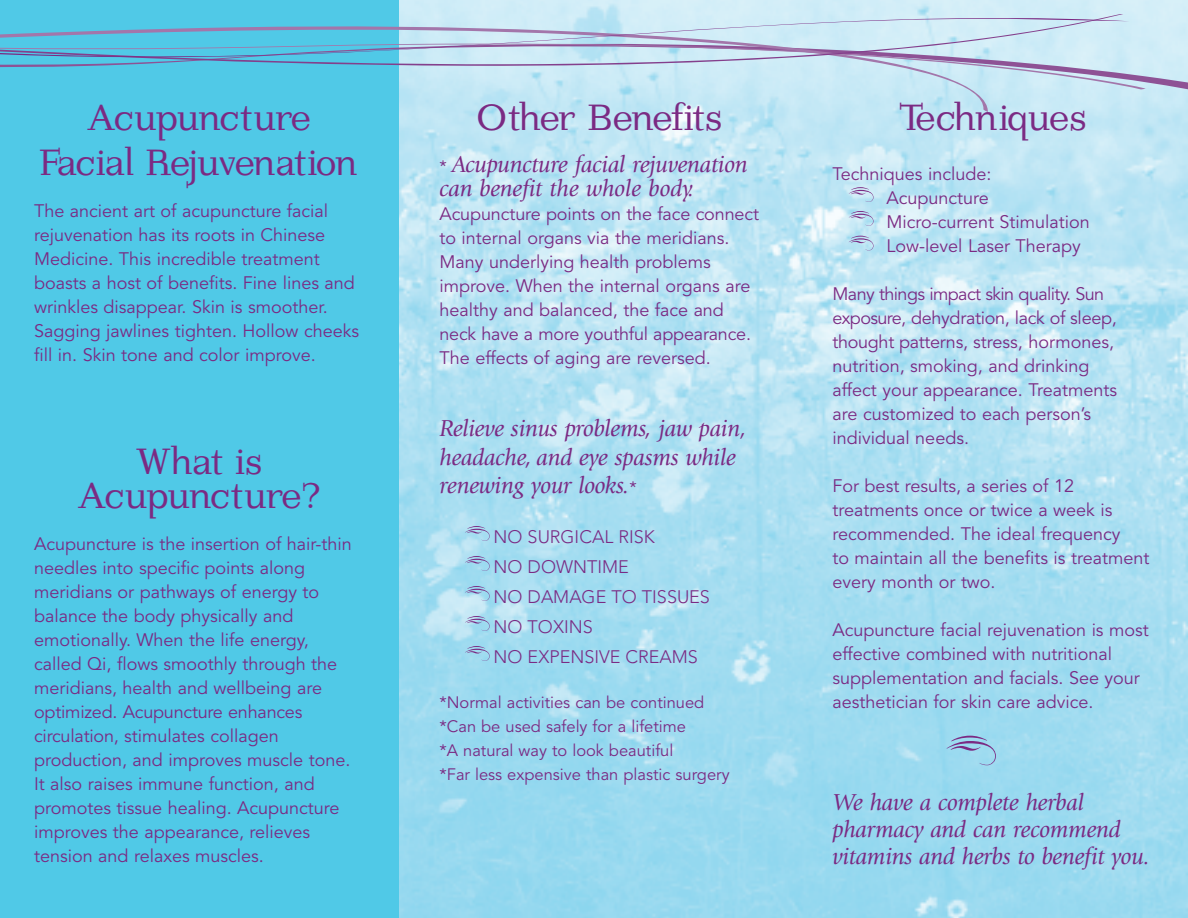
<style>
.page{position:relative;width:1188px;height:918px;background:#fff}
.page>*{position:absolute;margin:0;border:0;box-sizing:border-box;transform-origin:0 0}
.t1{font:42px/45px "Imprimerie";letter-spacing:-.06em;color:#7b2a83;text-align:center}
.t2{font:italic 24px/28.5px "Giovanni";letter-spacing:-.01em;color:#7b2a83}
.t3{font:18px/24px "Avenir";color:#7b2a83}
.t4{font:300 18px/30px "Avenir";color:#7b2a83}
.t5{font:16.5px/24px "Avenir";color:#7b2a83}
.s1{font-family:"Avenir";font-style:normal;font-size:16.5px}
</style>
<div class="page">
<img style="left:398px;top:0;width:790px;height:918px">
<div style="left:0;top:0;width:398px;height:918px;background:#50c9e7"></div>
<svg style="left:988px;top:66px;width:200px;height:37px;background:#c6dfef"></svg>
<svg style="left:398px;top:90px;width:590px;height:22px;background:#c1e6f4"></svg>
<svg style="left:0;top:66px;width:1146px;height:24px;fill:#c6e9f6"></svg>
<svg style="left:0;top:15px;width:1188px;height:51px;fill:#cdecf7"></svg>
<svg style="left:0;top:15px;width:1130px;height:44px"></svg>
<svg style="left:465px;top:526px;width:25px;height:15px"></svg>
<svg style="left:465px;top:556px;width:25px;height:15px"></svg>
<svg style="left:465px;top:586px;width:25px;height:15px"></svg>
<svg style="left:465px;top:616px;width:25px;height:15px"></svg>
<svg style="left:465px;top:646px;width:25px;height:15px"></svg>
<svg style="left:849px;top:187px;width:24px;height:15px"></svg>
<svg style="left:849px;top:211px;width:24px;height:15px"></svg>
<svg style="left:849px;top:236px;width:24px;height:14px"></svg>
<svg style="left:947px;top:736px;width:49px;height:29px"></svg>
<h1 class="t1" style="left:39px;top:97px;width:321px">Acupuncture<br>Facial Rejuvenation</h1>
<p class="t3" style="left:34px;top:200px;width:327px">The ancient art of acupuncture facial rejuvenation has its roots in Chinese Medicine. This incredible treatment boasts a host of benefits. Fine lines and wrinkles disappear. Skin is smoother.<br>Sagging jawlines tighten. Hollow cheeks fill in. Skin tone and color improve.</p>
<h1 class="t1" style="left:77px;top:446px;width:245px;line-height:34.5px">What is<br>Acupuncture?</h1>
<p class="t3" style="left:34px;top:533px;width:319px">Acupuncture is the insertion of hair-thin needles into specific points along meridians or pathways of energy to balance the body physically and emotionally. When the life energy, called Qi, flows smoothly through the meridians, health and wellbeing are optimized. Acupuncture enhances circulation, stimulates collagen production, and improves muscle tone.<br>It also raises immune function, and promotes tissue healing. Acupuncture improves the appearance, relieves tension and relaxes muscles.</p>
<h1 class="t1" style="left:477px;top:97px;width:247px">Other Benefits</h1>
<h2 class="t2" style="left:439px;top:154px;width:310px;line-height:24px"><span class="s1">*</span> Acupuncture facial rejuvenation can benefit the whole body.</h2>
<p class="t3" style="left:440px;top:203px;width:321px">Acupuncture points on the face connect to internal organs via the meridians.<br>Many underlying health problems improve. When the internal organs are healthy and balanced, the face and neck have a more youthful appearance.<br>The effects of aging are reversed.</p>
<h2 class="t2" style="left:440px;top:416px;width:309px">Relieve sinus problems, jaw pain, headache, and eye spasms while renewing your looks.<span class="s1">*</span></h2>
<p class="t4" style="left:494px;top:523px;width:218px">NO SURGICAL RISK<br>NO DOWNTIME<br>NO DAMAGE TO TISSUES<br>NO TOXINS<br>NO EXPENSIVE CREAMS</p>
<p class="t5" style="left:440px;top:691px;width:292px">*Normal activities can be continued *Can be used safely for a lifetime<br>*A natural way to look beautiful<br>*Far less expensive than plastic surgery</p>
<h1 class="t1" style="left:899px;top:97px;width:189px">Techniques</h1>
<p class="t3" style="left:886px;top:163px;width:205px;text-indent:-54px">Techniques include:<br>Acupuncture<br>Micro-current Stimulation<br>Low-level Laser Therapy</p>
<p class="t3" style="left:832px;top:283px;width:286px">Many things impact skin quality. Sun exposure, dehydration, lack of sleep, thought patterns, stress, hormones, nutrition, smoking, and drinking affect your appearance. Treatments are customized to each person’s individual needs.</p>
<p class="t3" style="left:832px;top:475px;width:318px">For best results, a series of 12 treatments once or twice a week is recommended. The ideal frequency<br>to maintain all the benefits is treatment every month or two.</p>
<p class="t3" style="left:832px;top:619px;width:318px">Acupuncture facial rejuvenation is most effective combined with nutritional supplementation and facials. See your aesthetician for skin care advice.</p>
<h2 class="t2" style="left:832px;top:790px;width:319px;line-height:27px">We have a complete herbal pharmacy and can recommend vitamins and herbs to benefit you.</h2>
</div>
